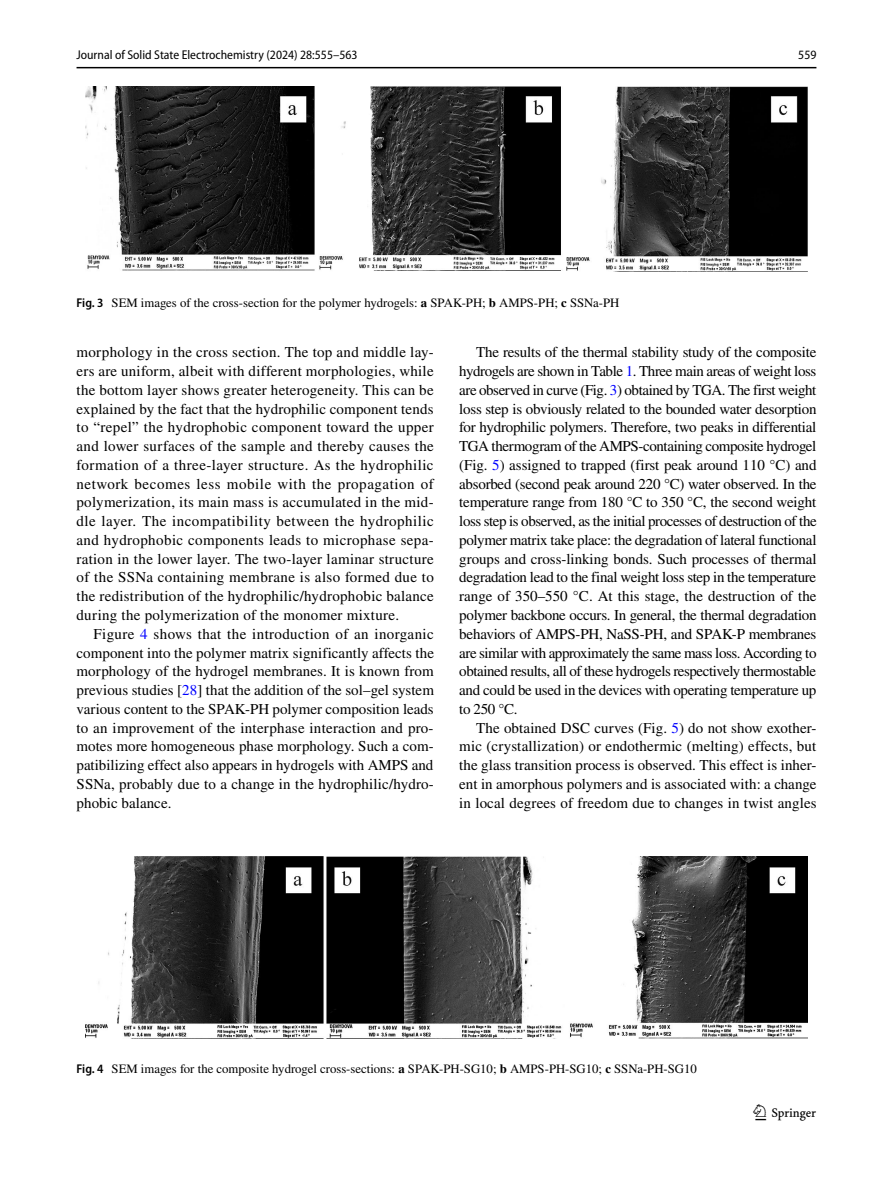
<style>
.page{position:relative;width:893px;height:1187px;background:#fff}
.page>*{position:absolute;margin:0;border:0;box-sizing:border-box;transform-origin:0 0}
.t1{font:22.5px "Springnew Regular 3";color:#000}
.t2{font:15px/18.8px "STIX";letter-spacing:.01em;color:#000;text-align:justify}
.t3{font:12.75px "STIX";color:#000}
.t4{font:semi-condensed 12.75px "Myriad Pro";color:#000}
.s1{font-family:"Myriad Pro";font-weight:600;font-stretch:semi-condensed}
.s2{font-weight:700}
.s3{color:#00f}
</style>
<div class="page">
<hr style="left:77px;top:67px;width:739px;height:1px;background:#000">
<img style="left:85px;top:87px;width:723px;height:185px">
<img style="left:85px;top:856px;width:723px;height:181px">
<p class="t4" style="left:77px;top:48px;width:283px">Journal of Solid State Electrochemistry (2024) 28:555–563</p>
<p class="t4" style="left:798px;top:48px;width:20px">559</p>
<p class="t3" style="left:77px;top:294px;width:544px"><span class="s1">Fig. 3</span> SEM images of the cross-section for the polymer hydrogels: <span class="s2">a</span> SPAK-PH; <span class="s2">b</span> AMPS-PH; <span class="s2">c</span> SSNa-PH</p>
<p class="t2" style="left:77px;top:344px;width:359px">morphology in the cross section. The top and middle lay&shy;ers are uniform, albeit with different morphologies, while the bottom layer shows greater heterogeneity. This can be explained by the fact that the hydrophilic component tends to “repel” the hydrophobic component toward the upper and lower surfaces of the sample and thereby causes the formation of a three-layer structure. As the hydrophilic network becomes less mobile with the propagation of polymerization, its main mass is accumulated in the mid&shy;dle layer. The incompatibility between the hydrophilic and hydrophobic components leads to microphase sepa&shy;ration in the lower layer. The two-layer laminar structure of the SSNa containing membrane is also formed due to the redistribution of the hydrophilic/hydrophobic balance during the polymerization of the monomer mixture.</p>
<p class="t2" style="left:77px;top:625px;width:359px;text-indent:17px">Figure <span class="s3">4</span> shows that the introduction of an inorganic component into the polymer matrix significantly affects the morphology of the hydrogel membranes. It is known from previous studies [<span class="s3">28</span>] that the addition of the sol–gel system various content to the SPAK-PH polymer composition leads to an improvement of the interphase interaction and pro&shy;motes more homogeneous phase morphology. Such a com&shy;patibilizing effect also appears in hydrogels with AMPS and SSNa, probably due to a change in the hydrophilic/hydro&shy;phobic balance.</p>
<p class="t2" style="left:459px;top:344px;width:359px;text-indent:17px">The results of the thermal stability study of the composite hydrogels are shown in Table <span class="s3">1</span>. Three main areas of weight loss are observed in curve (Fig. <span class="s3">3</span>) obtained by TGA. The first weight loss step is obviously related to the bounded water desorption for hydrophilic polymers. Therefore, two peaks in differential TGA thermogram of the AMPS-containing composite hydrogel (Fig. <span class="s3">5</span>) assigned to trapped (first peak around 110 °C) and absorbed (second peak around 220 °C) water observed. In the temperature range from 180 °C to 350 °C, the second weight loss step is observed, as the initial processes of destruction of the polymer matrix take place: the degradation of lateral functional groups and cross-linking bonds. Such processes of thermal degradation lead to the final weight loss step in the temperature range of 350–550 °C. At this stage, the destruction of the polymer backbone occurs. In general, the thermal degradation behaviors of AMPS-PH, NaSS-PH, and SPAK-P membranes are similar with approximately the same mass loss. According to obtained results, all of these hydrogels respectively thermostable and could be used in the devices with operating temperature up to 250 °C.</p>
<p class="t2" style="left:459px;top:719px;width:359px;text-indent:17px">The obtained DSC curves (Fig. <span class="s3">5</span>) do not show exother&shy;mic (crystallization) or endothermic (melting) effects, but the glass transition process is observed. This effect is inher&shy;ent in amorphous polymers and is associated with: a change in local degrees of freedom due to changes in twist angles</p>
<p class="t3" style="left:77px;top:1059px;width:622px"><span class="s1">Fig. 4</span> SEM images for the composite hydrogel cross-sections: <span class="s2">a</span> SPAK-PH-SG10; <span class="s2">b</span> AMPS-PH-SG10; <span class="s2">c</span> SSNa-PH-SG10</p>
<h1 class="t1" style="left:755px;top:1104px;width:62px">1 3</h1>
</div>
